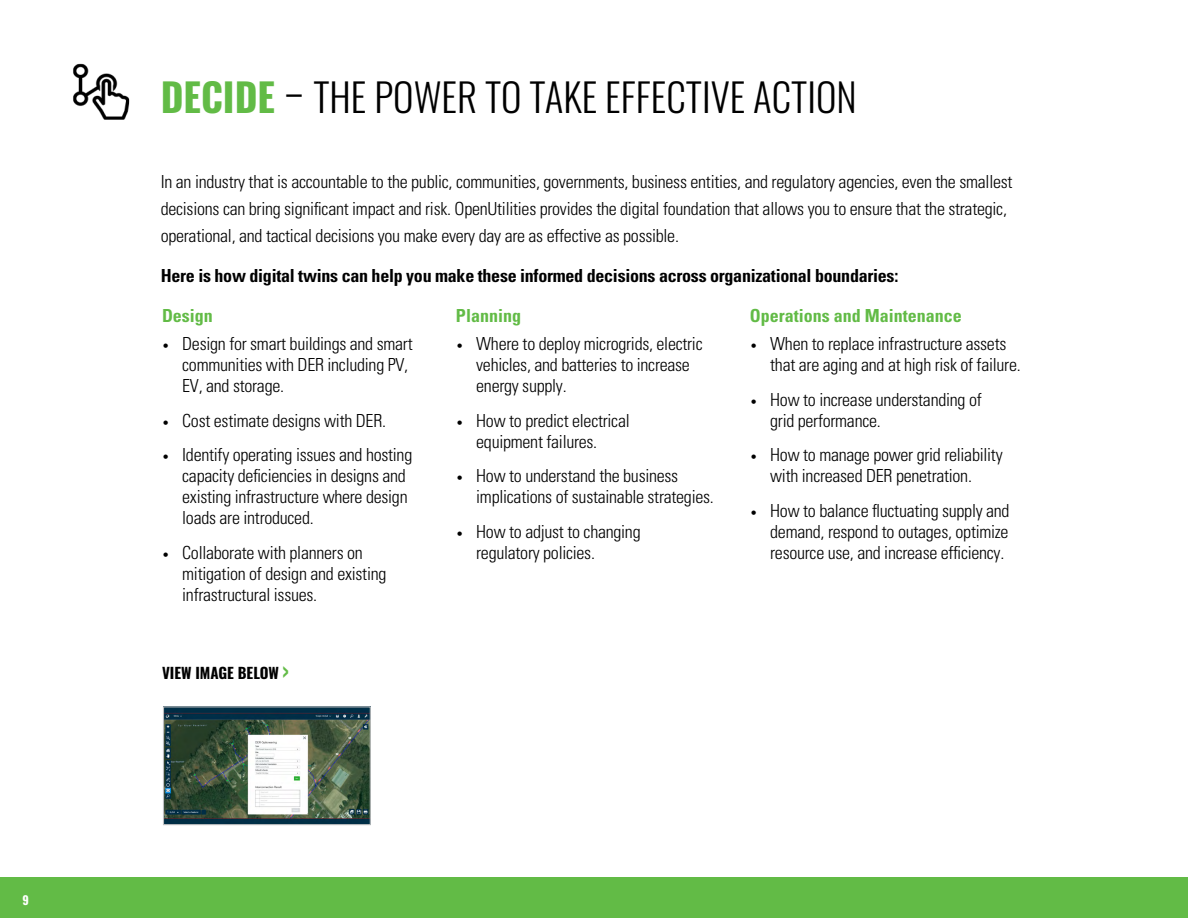
<style>
.page{position:relative;width:1188px;height:918px;background:#fff}
.page>*{position:absolute;margin:0;border:0;box-sizing:border-box;transform-origin:0 0}
.t1{font:300 39px "Oswald";color:#000}
.t2{font:300 condensed 18px/21px "Univers";letter-spacing:-.015em;color:#000}
.t3{font:700 condensed 18px "Univers";letter-spacing:-.015em;color:#000}
.t4{font:700 condensed 18px "Univers";color:#62bb46}
.t5{font:700 15px "Oswald";color:#000}
.t6{font:700 12px "Oswald";color:#fff}
.s1{font-weight:700;color:#62bb46}
.s2{font-size:12px}
.s3{font-size:21px;color:#62bb46}
</style>
<div class="page">
<div style="left:0;top:878px;width:1188px;height:40px;background:#62bb46"></div>
<img style="left:165px;top:708px;width:204px;height:115px">
<div style="left:163px;top:706px;width:208px;height:119px;border:1px solid #bcbec0"></div>
<img style="left:73px;top:63px;width:57px;height:57px">
<p class="t6" style="left:22px;top:894px;width:8px">9</p>
<h1 class="t1" style="left:161px;top:62px;width:698px"><span class="s1">DECIDE</span> – THE POWER TO TAKE EFFECTIVE ACTION</h1>
<p class="t2" style="left:161px;top:168px;width:853px;line-height:27px">In an industry that is accountable to the public, communities, governments, business entities, and regulatory agencies, even the smallest decisions can bring significant impact and risk. OpenUtilities provides the digital foundation that allows you to ensure that the strategic, operational, and tactical decisions you make every day are as effective as possible.</p>
<p class="t3" style="left:161px;top:265px;width:739px">Here is how digital twins can help you make these informed decisions across organizational boundaries:</p>
<p class="t4" style="left:162px;top:305px;width:52px">Design</p>
<p class="t2" style="left:182px;top:333px;width:232px;text-indent:-20px"><span class="s2">•</span> Design for smart buildings and smart communities with DER including PV,<br>EV, and storage.</p>
<p class="t2" style="left:162px;top:410px;width:226px"><span class="s2">•</span> Cost estimate designs with DER.</p>
<p class="t2" style="left:182px;top:444px;width:232px;text-indent:-20px"><span class="s2">•</span> Identify operating issues and hosting capacity deficiencies in designs and existing infrastructure where design loads are introduced.</p>
<p class="t2" style="left:182px;top:542px;width:206px;text-indent:-20px"><span class="s2">•</span> Collaborate with planners on mitigation of design and existing infrastructural issues.</p>
<p class="t5" style="left:162px;top:665px;width:128px">VIEW IMAGE BELOW <span class="s3">&gt;</span></p>
<p class="t4" style="left:456px;top:305px;width:67px">Planning</p>
<p class="t2" style="left:476px;top:333px;width:228px;text-indent:-20px"><span class="s2">•</span> Where to deploy microgrids, electric vehicles, and batteries to increase energy supply.</p>
<p class="t2" style="left:476px;top:410px;width:155px;text-indent:-20px"><span class="s2">•</span> How to predict electrical equipment failures.</p>
<p class="t2" style="left:476px;top:465px;width:239px;text-indent:-20px"><span class="s2">•</span> How to understand the business implications of sustainable strategies.</p>
<p class="t2" style="left:476px;top:521px;width:166px;text-indent:-20px"><span class="s2">•</span> How to adjust to changing regulatory policies.</p>
<p class="t4" style="left:750px;top:305px;width:213px">Operations and Maintenance</p>
<p class="t2" style="left:770px;top:333px;width:252px;text-indent:-20px"><span class="s2">•</span> When to replace infrastructure assets that are aging and at high risk of failure.</p>
<p class="t2" style="left:770px;top:389px;width:213px;text-indent:-20px"><span class="s2">•</span> How to increase understanding of grid performance.</p>
<p class="t2" style="left:750px;top:444px;width:254px;text-align:center"><span class="s2">•</span> How to manage power grid reliability with increased DER penetration.</p>
<p class="t2" style="left:770px;top:500px;width:241px;text-align:justify;text-indent:-20px"><span class="s2">•</span> How to balance fluctuating supply and demand, respond to outages, optimize resource use, and increase efficiency.</p>
</div>
